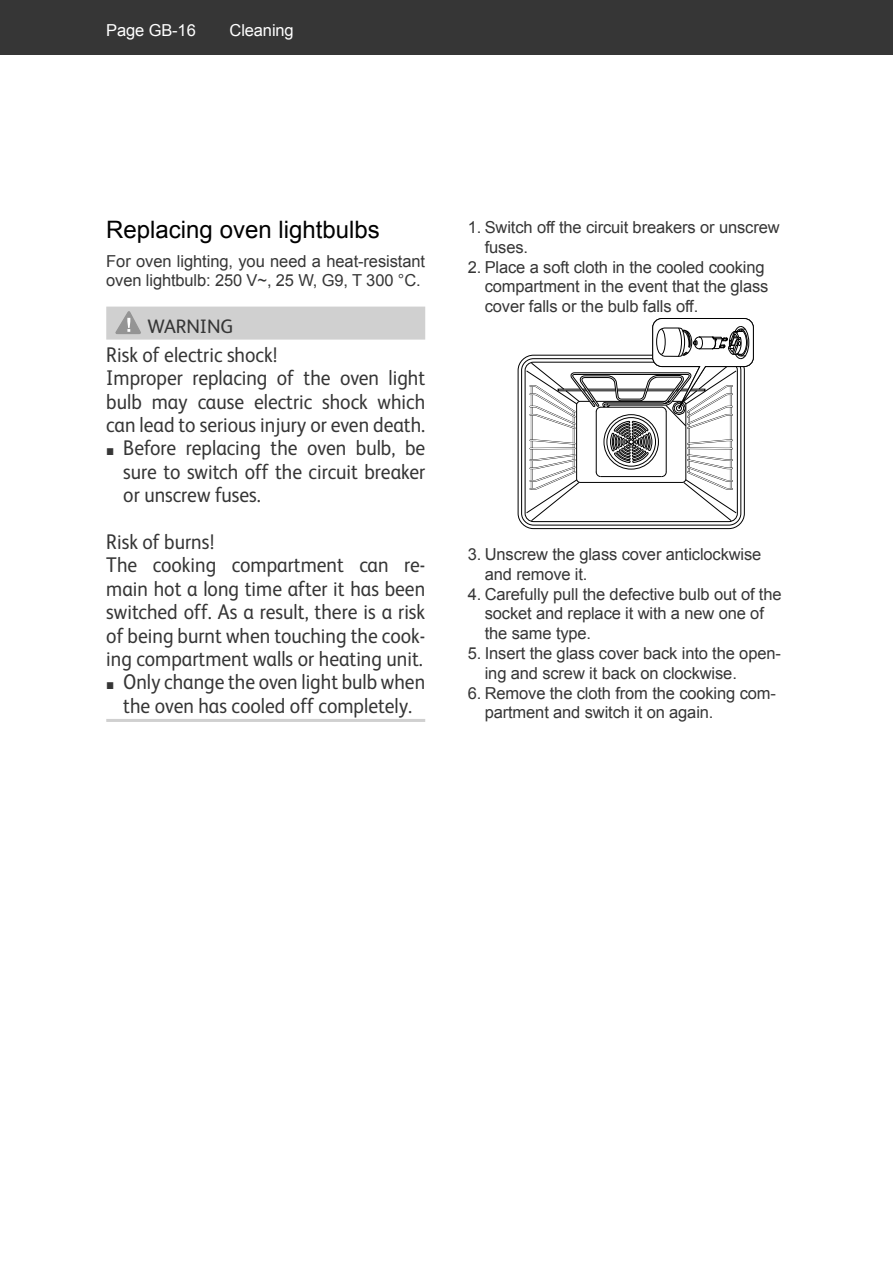
<style>
.page{position:relative;width:893px;height:1263px;background:#fff}
.page>*{position:absolute;margin:0;border:0;box-sizing:border-box;transform-origin:0 0}
.t1{font:24px "Arial";color:#000}
.t2{font:21.3px/23.4px "FS Albert";color:#363636;scale:.92 1}
.t3{font:19.5px "FS Albert";letter-spacing:-.005em;color:#363636}
.t4{font:16.5px/19.8px "Arial";letter-spacing:-.01em;color:#363636}
.t5{font:16.5px "Arial";letter-spacing:-.01em;color:#fff}
.s1{font-family:"Arial";font-size:14.7px}
</style>
<div class="page">
<div style="left:0;top:0;width:893px;height:54px;background:#363636"></div>
<div style="left:106px;top:307px;width:319px;height:33px;background:#d0d0d0"></div>
<hr style="left:106px;top:719px;width:319px;height:3px;background:#d0d0d0">
<svg style="left:116px;top:311px;width:25px;height:23px"></svg>
<svg style="left:526px;top:318px;width:228px;height:203px"></svg>
<p class="t5" style="left:106px;top:21px;width:91px">Page GB-16</p>
<p class="t5" style="left:230px;top:22px;width:66px">Cleaning</p>
<h1 class="t1" style="left:106px;top:217px;width:275px">Replacing oven lightbulbs</h1>
<p class="t4" style="left:106px;top:251px;width:320px">For oven lighting, you need a heat-resistant oven lightbulb: 250 V~, 25 W, G9, T 300 °C.</p>
<p class="t3" style="left:148px;top:319px;width:87px">WARNING</p>
<p class="t2" style="left:106px;top:345px;width:348px">Risk of electric shock!<br>Improper replacing of the oven light bulb may cause electric shock which can lead to serious injury or even death.</p>
<p class="t2" style="left:123px;top:438px;width:330px;text-align:justify;text-indent:-17px"><span class="s1">■</span> Before replacing the oven bulb, be sure to switch off the circuit breaker or unscrew fuses.</p>
<p class="t2" style="left:106px;top:532px;width:348px">Risk of burns!<br>The cooking compartment can re&shy;main hot a long time after it has been switched off. As a result, there is a risk of being burnt when touching the cook&shy;ing compartment walls or heating unit.</p>
<p class="t2" style="left:106px;top:672px;width:348px;text-align:center"><span class="s1">■</span> Only change the oven light bulb when the oven has cooled off completely.</p>
<p class="t4" style="left:485px;top:217px;width:296px;text-indent:-17px">1. Switch off the circuit breakers or unscrew fuses.</p>
<p class="t4" style="left:485px;top:257px;width:285px;text-indent:-17px">2. Place a soft cloth in the cooled cooking compartment in the event that the glass cover falls or the bulb falls off.</p>
<p class="t4" style="left:485px;top:544px;width:278px;text-indent:-17px">3. Unscrew the glass cover anticlockwise and remove it.</p>
<p class="t4" style="left:485px;top:584px;width:298px;text-indent:-17px">4. Carefully pull the defective bulb out of the socket and replace it with a new one of the same type.</p>
<p class="t4" style="left:485px;top:643px;width:298px;text-indent:-17px">5. Insert the glass cover back into the open&shy;ing and screw it back on clockwise.</p>
<p class="t4" style="left:485px;top:683px;width:293px;text-indent:-17px">6. Remove the cloth from the cooking com&shy;partment and switch it on again.</p>
</div>
